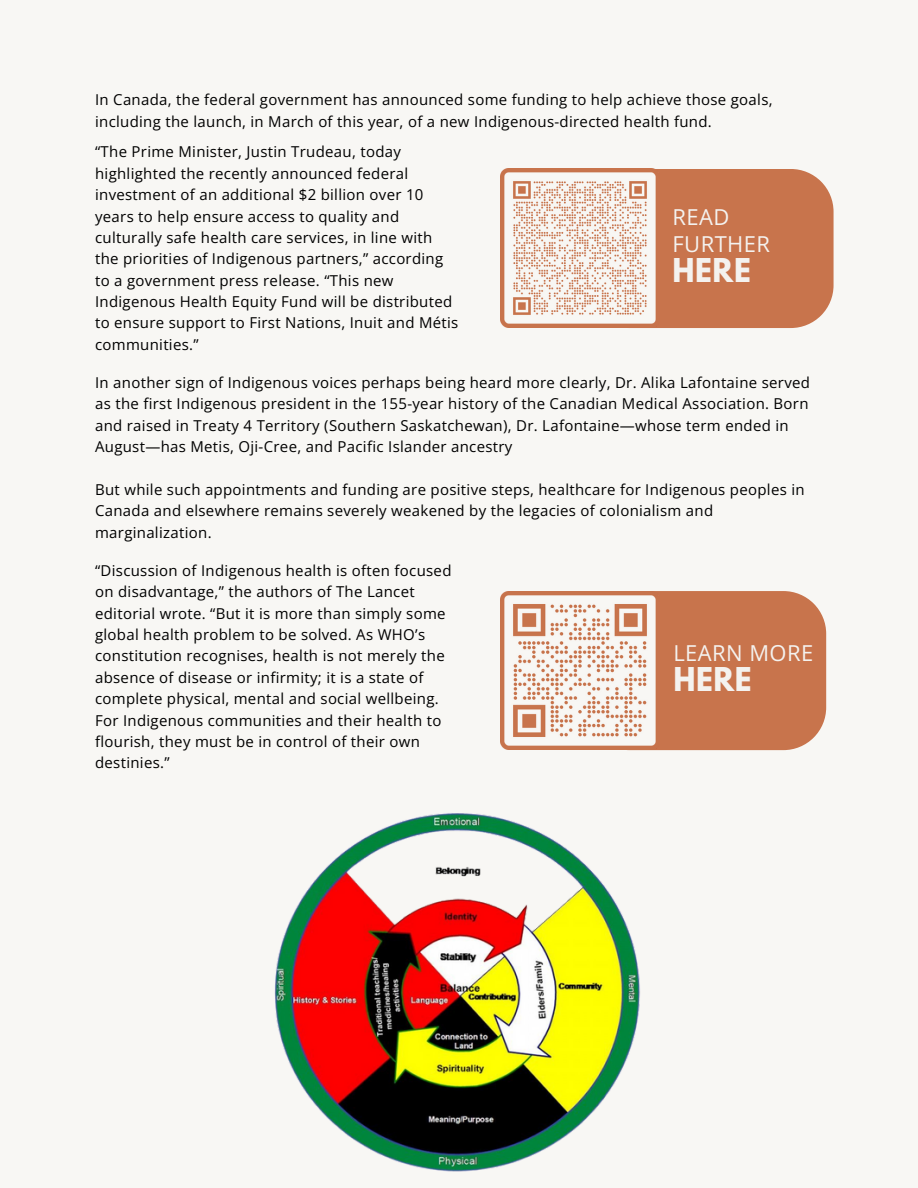
<style>
.page{position:relative;width:918px;height:1188px;background:#f8f7f4}
.page>*{position:absolute;margin:0;border:0;box-sizing:border-box;transform-origin:0 0}
.t1{font:700 29.1px "League Spartan";letter-spacing:.02em;color:#f4f2ef}
.t2{font:22.05px/27px "Open Sans";letter-spacing:.02em;color:#f4f2ef}
.t3{font:15px/21.3px "Open Sans";letter-spacing:.02em;color:#000}
</style>
<div class="page">
<div style="left:659px;top:169px;width:175px;height:159px;background:#c8744c"></div>
<img style="left:501px;top:169px;width:158px;height:159px">
<img style="left:274px;top:813px;width:366px;height:359px">
<div style="left:659px;top:591px;width:167px;height:159px;background:#c8744c"></div>
<img style="left:501px;top:591px;width:158px;height:159px">
<p class="t3" style="left:95px;top:89px;width:679px">In Canada, the federal government has announced some funding to help achieve those goals, including the launch, in March of this year, of a new Indigenous-directed health fund.</p>
<p class="t3" style="left:95px;top:141px;width:365px">“The Prime Minister, Justin Trudeau, today highlighted the recently announced federal investment of an additional $2 billion over 10 years to help ensure access to quality and culturally safe health care services, in line with the priorities of Indigenous partners,” according to a government press release. “This new Indigenous Health Equity Fund will be distributed to ensure support to First Nations, Inuit and Métis communities.”</p>
<p class="t3" style="left:95px;top:372px;width:716px">In another sign of Indigenous voices perhaps being heard more clearly, Dr. Alika Lafontaine served as the first Indigenous president in the 155-year history of the Canadian Medical Association. Born and raised in Treaty 4 Territory (Southern Saskatchewan), Dr. Lafontaine—whose term ended in August—has Metis, Oji-Cree, and Pacific Islander ancestry</p>
<p class="t3" style="left:95px;top:478px;width:711px">But while such appointments and funding are positive steps, healthcare for Indigenous peoples in<br>Canada and elsewhere remains severely weakened by the legacies of colonialism and marginalization.</p>
<p class="t3" style="left:95px;top:559px;width:358px">“Discussion of Indigenous health is often focused on disadvantage,” the authors of The Lancet editorial wrote. “But it is more than simply some global health problem to be solved. As WHO’s constitution recognises, health is not merely the absence of disease or infirmity; it is a state of complete physical, mental and social wellbeing.<br>For Indigenous communities and their health to flourish, they must be in control of their own destinies.”</p>
<p class="t2" style="left:672px;top:203px;width:99px">READ<br>FURTHER</p>
<p class="t1" style="left:672px;top:256px;width:80px">HERE</p>
<p class="t2" style="left:673px;top:639px;width:141px">LEARN MORE</p>
<p class="t1" style="left:673px;top:665px;width:80px">HERE</p>
</div>
